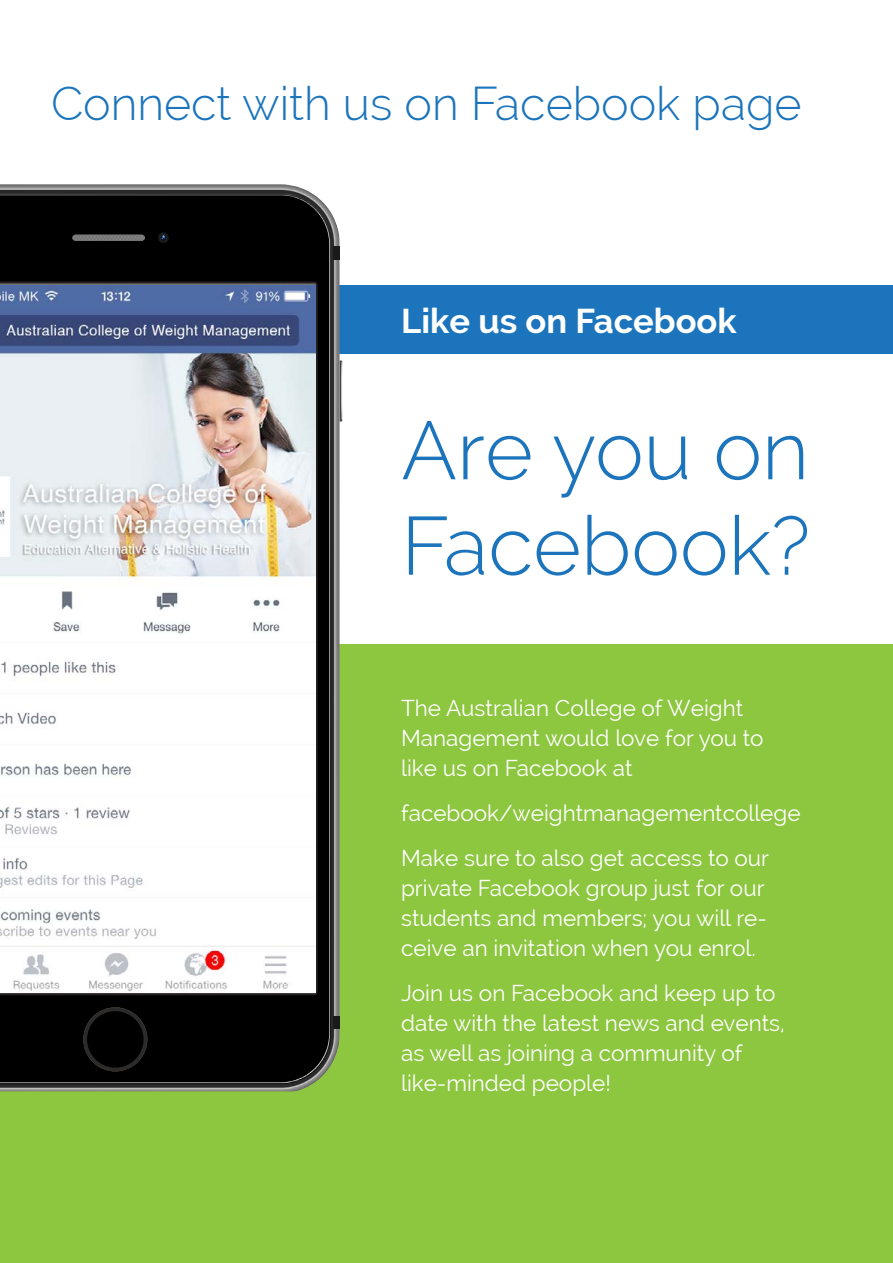
<style>
.page{position:relative;width:893px;height:1263px;background:#fff}
.page>*{position:absolute;margin:0;border:0;box-sizing:border-box;transform-origin:0 0}
.t1{font:300 82.2px/95.4px "Raleway";color:#1c75bc}
.t2{font:300 46.5px "Raleway";color:#1c75bc}
.t3{font:700 34.5px "Raleway";color:#fff}
.t4{font:22.5px/30px "Raleway";color:#fff}
</style>
<div class="page">
<div style="left:0;top:645px;width:893px;height:618px;background:#8dc63f"></div>
<div style="left:0;top:285px;width:893px;height:69px;background:#1c75bc"></div>
<svg style="left:340px;top:360px;width:2px;height:62px"></svg>
<img style="left:341px;top:362px;width:2px;height:57px">
<img style="left:0;top:184px;width:340px;height:907px">
<img style="left:0;top:193px;width:331px;height:891px">
<svg style="left:334px;top:1016px;width:5px;height:12px"></svg>
<svg style="left:334px;top:247px;width:5px;height:12px"></svg>
<svg style="left:83px;top:1007px;width:64px;height:64px"></svg>
<svg style="left:83px;top:1007px;width:64px;height:64px"></svg>
<div style="left:87px;top:1011px;width:57px;height:56px;background:#000;border-radius:50%"></div>
<svg style="left:72px;top:235px;width:73px;height:6px"></svg>
<svg style="left:158px;top:233px;width:11px;height:10px"></svg>
<img style="left:0;top:285px;width:315px;height:707px">
<h2 class="t2" style="left:51px;top:76px;width:752px">Connect with us on Facebook page</h2>
<h3 class="t3" style="left:401px;top:301px;width:337px">Like us on Facebook</h3>
<h1 class="t1" style="left:401px;top:402px;width:411px">Are you on<br>Facebook?</h1>
<p class="t4" style="left:401px;top:693px;width:364px">The Australian College of Weight<br>Management would love for you to like us on Facebook at</p>
<p class="t4" style="left:401px;top:790px;width:401px;line-height:45px">facebook/weightmanagementcollege<br>Make sure to also get access to our</p>
<p class="t4" style="left:401px;top:873px;width:367px;text-align:justify">private Facebook group just for our students and members; you will re&shy;ceive an invitation when you enrol.</p>
<p class="t4" style="left:401px;top:978px;width:385px">Join us on Facebook and keep up to date with the latest news and events, as well as joining a community of like-minded people!</p>
</div>
